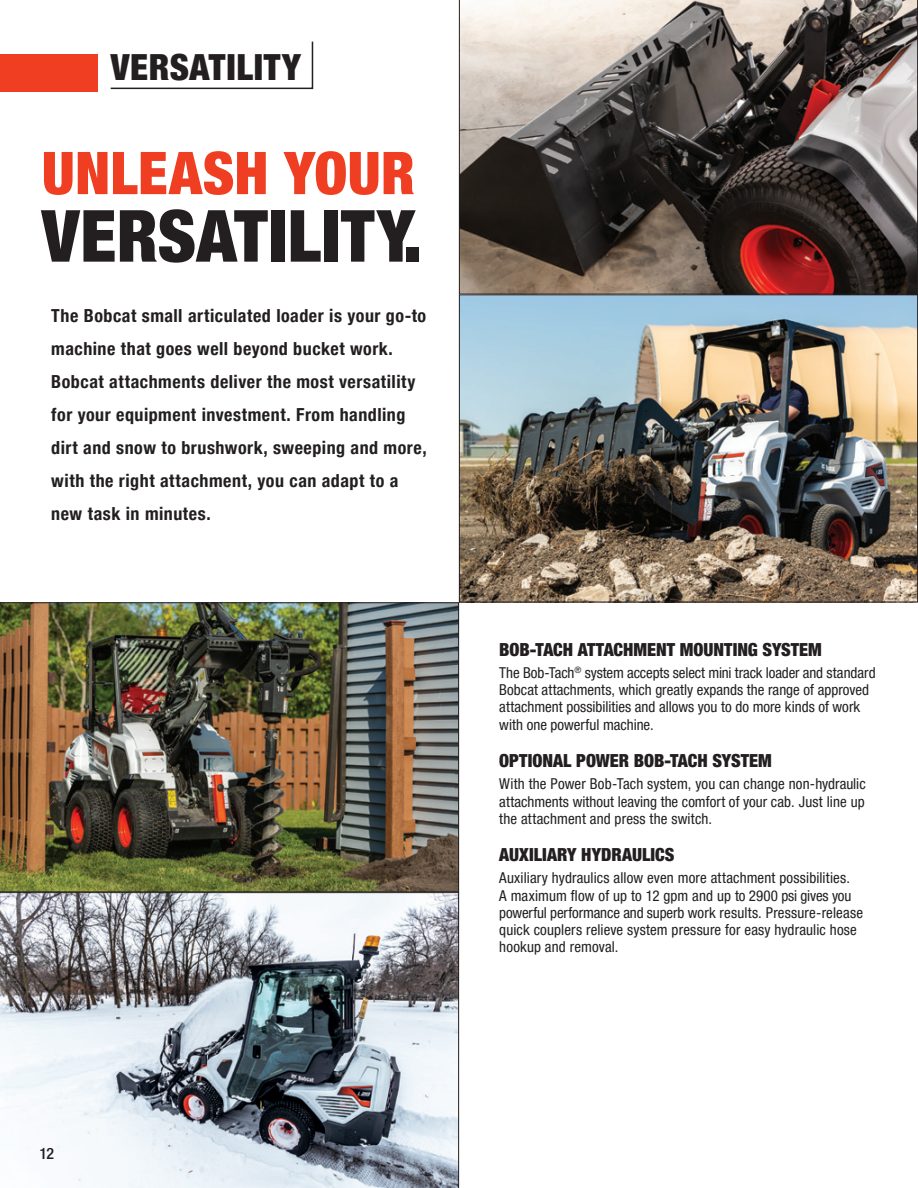
<style>
.page{position:relative;width:918px;height:1188px;background:#fff}
.page>*{position:absolute;margin:0;border:0;box-sizing:border-box;transform-origin:0 0}
.Heading{font:900 condensed 72px "Helvetica Neue LT Pro";letter-spacing:.005em;color:#231f20}
.Heading-2{font:900 condensed 59.1px "Helvetica Neue LT Pro";letter-spacing:.01em;color:#ef3e22}
.Body{font:900 condensed 36px "Helvetica Neue LT Pro";letter-spacing:.02em;color:#231f20}
.Body_Copy{font:700 condensed 18px/33px "Helvetica Neue LT Pro";letter-spacing:.03em;color:#231f20}
.Subhead{font:900 condensed 18px "Helvetica Neue LT Pro";color:#231f20}
.t1{font:500 condensed 15.75px "Helvetica Neue LT Pro";color:#231f20}
.Body_Copy-2{font:condensed 15px/17.2px "Helvetica Neue LT Pro";letter-spacing:.005em;color:#231f20}
</style>
<div class="page">
<img style="left:461px;top:296px;width:455px;height:304px">
<div style="left:459px;top:294px;width:459px;height:308px;border:1px solid #231f20"></div>
<img style="left:0;top:602px;width:459px;height:290px">
<svg style="left:0;top:892px;width:459px;height:296px"></svg>
<svg style="left:459px;top:0;width:459px;height:294px;background:#6c5f5a"></svg>
<div style="left:0;top:54px;width:97px;height:38px;background:#ef3e22"></div>
<svg style="left:110px;top:41px;width:204px;height:49px"></svg>
<p class="Body" style="left:111px;top:45px;width:192px">VERSATILITY</p>
<p class="Heading-2" style="left:42px;top:138px;width:375px">UNLEASH YOUR</p>
<p class="Heading" style="left:42px;top:193px;width:381px">VERSATILITY.</p>
<p class="Body_Copy" style="left:51px;top:300px;width:377px">The Bobcat small articulated loader is your go-to machine that goes well beyond bucket work.<br>Bobcat attachments deliver the most versatility for your equipment investment. From handling dirt and snow to brushwork, sweeping and more, with the right attachment, you can adapt to a new task in minutes.</p>
<p class="Subhead" style="left:499px;top:639px;width:324px">BOB-TACH ATTACHMENT MOUNTING SYSTEM</p>
<p class="Body_Copy-2" style="left:499px;top:664px;width:378px">The Bob-Tach<sup>®</sup> system accepts select mini track loader and standard Bobcat attachments, which greatly expands the range of approved attachment possibilities and allows you to do more kinds of work with one powerful machine.</p>
<p class="Subhead" style="left:499px;top:750px;width:274px">OPTIONAL POWER BOB-TACH SYSTEM</p>
<p class="Body_Copy-2" style="left:499px;top:775px;width:368px;text-align:justify">With the Power Bob-Tach system, you can change non-hydraulic attachments without leaving the comfort of your cab. Just line up the attachment and press the switch.</p>
<p class="Subhead" style="left:499px;top:844px;width:177px">AUXILIARY HYDRAULICS</p>
<p class="Body_Copy-2" style="left:499px;top:869px;width:365px">Auxiliary hydraulics allow even more attachment possibilities.<br>A maximum flow of up to 12 gpm and up to 2900 psi gives you powerful performance and superb work results. Pressure-release quick couplers relieve system pressure for easy hydraulic hose hookup and removal.</p>
<p class="t1" style="left:40px;top:1144px;width:16px">12</p>
</div>
